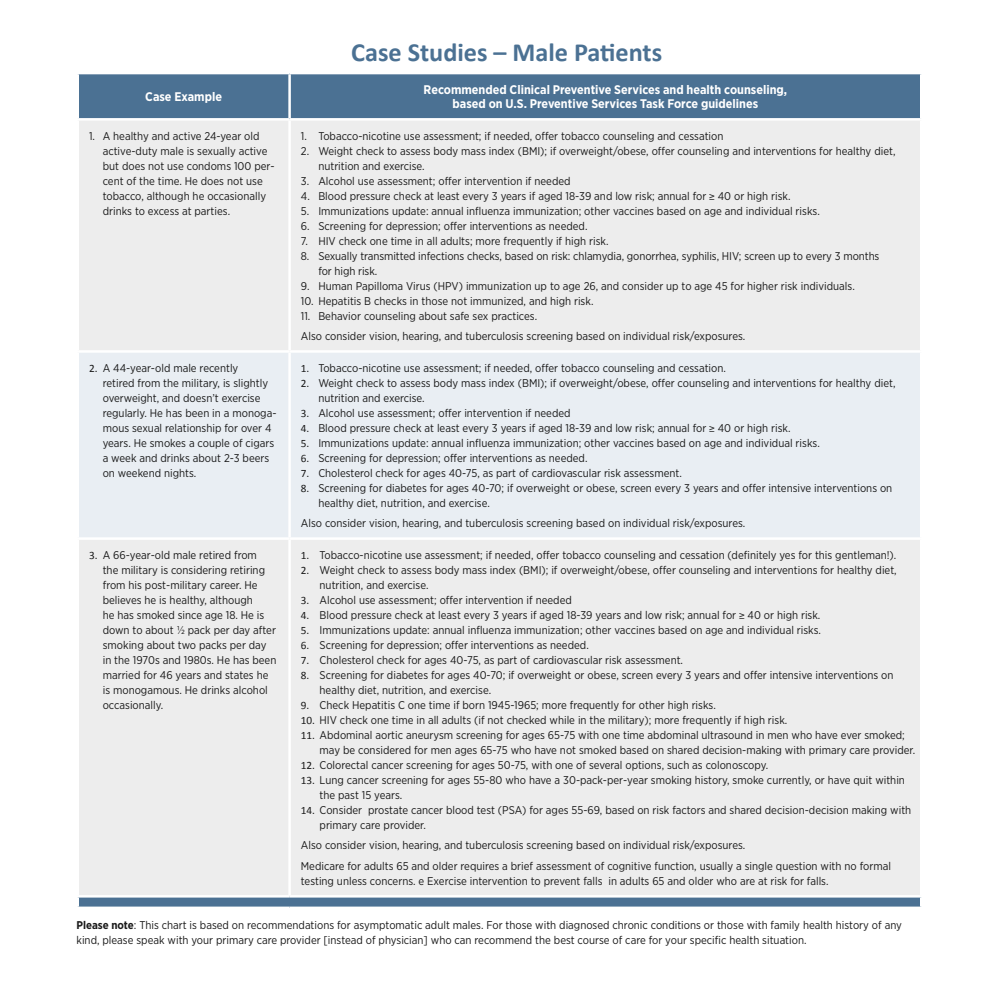
<style>
.page{position:relative;width:990px;height:990px;background:#fff}
.page>*{position:absolute;margin:0;border:0;box-sizing:border-box;transform-origin:0 0}
.t1{font:700 26.25px "Calibri";color:#4b7193}
.t2{font:700 12.5px/13.8px "Gotham Narrow";color:#fff;text-align:center}
.t3{font:11.25px/15px "Gotham Narrow";color:#1a1a1a}
.s1{font-family:"Source Sans Pro"}
.s2{font-family:"Calibri"}
.s3{font-weight:700}
</style>
<div class="page">
<div style="left:79px;top:74px;width:841px;height:833px;background:#4b7193"></div>
<div style="left:79px;top:121px;width:841px;height:774px;background:#ededed"></div>
<div style="left:79px;top:353px;width:841px;height:184px;background:#e9eef3"></div>
<hr style="left:288px;top:74px;width:3px;height:44px;background:#fff">
<hr style="left:77px;top:118px;width:213px;height:3px;background:#fff">
<hr style="left:290px;top:118px;width:632px;height:3px;background:#fff">
<hr style="left:288px;top:121px;width:3px;height:229px;background:#fff">
<hr style="left:77px;top:350px;width:213px;height:3px;background:#fff">
<hr style="left:290px;top:350px;width:632px;height:3px;background:#fff">
<hr style="left:288px;top:353px;width:3px;height:184px;background:#fff">
<hr style="left:77px;top:537px;width:213px;height:3px;background:#fff">
<hr style="left:290px;top:537px;width:632px;height:3px;background:#fff">
<hr style="left:288px;top:540px;width:3px;height:355px;background:#fff">
<hr style="left:77px;top:895px;width:213px;height:3px;background:#fff">
<hr style="left:290px;top:895px;width:632px;height:3px;background:#fff">
<p class="t1" style="left:351px;top:36px;width:312px">Case Studies – Male Patients</p>
<p class="t2" style="left:145px;top:90px;width:78px">Case Example</p>
<p class="t2" style="left:424px;top:83px;width:365px">Recommended Clinical Preventive Services and health counseling, based on U.S. Preventive Services Task Force guidelines</p>
<p class="t3" style="left:103px;top:128px;width:173px;text-indent:-14px">1. A healthy and active 24-year old active-duty male is sexually active but does not use condoms 100 per&shy;cent of the time. He does not use tobacco, although he occasionally drinks to excess at parties.</p>
<p class="t3" style="left:301px;top:128px;width:424px">1. Tobacco-nicotine use assessment; if needed, offer tobacco counseling and cessation</p>
<p class="t3" style="left:318px;top:143px;width:579px;text-indent:-18px">2. Weight check to assess body mass index (BMI); if overweight/obese, offer counseling and interventions for healthy diet, nutrition and exercise.</p>
<p class="t3" style="left:301px;top:173px;width:271px">3. Alcohol use assessment; offer intervention if needed</p>
<p class="t3" style="left:301px;top:188px;width:491px">4. Blood pressure check at least every 3 years if aged 18-39 and low risk; annual for <span class="s1">≥</span> 40 or high risk.</p>
<p class="t3" style="left:301px;top:203px;width:521px">5. Immunizations update: annual influenza immunization; other vaccines based on age and individual risks.</p>
<p class="t3" style="left:301px;top:218px;width:288px">6. Screening for depression; offer interventions as needed.</p>
<p class="t3" style="left:301px;top:233px;width:309px">7. HIV check one time in all adults; more frequently if high risk.</p>
<p class="t3" style="left:318px;top:248px;width:563px;text-indent:-18px">8. Sexually transmitted infections checks, based on risk: chlamydia, gonorrhea, syphilis, HIV; screen up to every 3 months for high risk.</p>
<p class="t3" style="left:301px;top:278px;width:555px">9. Human Papilloma Virus (HPV) immunization up to age 26, and consider up to age 45 for higher risk individuals.</p>
<p class="t3" style="left:301px;top:293px;width:294px">10. Hepatitis B checks in those not immunized, and high risk.</p>
<p class="t3" style="left:301px;top:308px;width:238px">11. Behavior counseling about safe sex practices.</p>
<p class="t3" style="left:301px;top:329px;width:446px">Also consider vision, hearing, and tuberculosis screening based on individual risk/exposures.</p>
<p class="t3" style="left:103px;top:360px;width:175px;text-indent:-14px"><span class="s2">2.</span> A 44-year-old male recently<br>retired from the military, is slightly overweight, and doesn’t exercise regularly. He has been in a monoga&shy;mous sexual relationship for over 4 years. He smokes a couple of cigars a week and drinks about 2-3 beers on weekend nights.</p>
<p class="t3" style="left:301px;top:360px;width:427px"><span class="s2">1.</span> Tobacco-nicotine use assessment; if needed, offer tobacco counseling and cessation.</p>
<p class="t3" style="left:318px;top:375px;width:579px;text-indent:-18px"><span class="s2">2.</span> Weight check to assess body mass index (BMI); if overweight/obese, offer counseling and interventions for healthy diet, nutrition and exercise.</p>
<p class="t3" style="left:301px;top:405px;width:271px"><span class="s2">3.</span> Alcohol use assessment; offer intervention if needed</p>
<p class="t3" style="left:301px;top:420px;width:491px"><span class="s2">4.</span> Blood pressure check at least every 3 years if aged 18-39 and low risk; annual for <span class="s1">≥</span> 40 or high risk.</p>
<p class="t3" style="left:301px;top:435px;width:521px"><span class="s2">5.</span> Immunizations update: annual influenza immunization; other vaccines based on age and individual risks.</p>
<p class="t3" style="left:301px;top:450px;width:288px"><span class="s2">6.</span> Screening for depression; offer interventions as needed.</p>
<p class="t3" style="left:301px;top:465px;width:383px"><span class="s2">7.</span> Cholesterol check for ages 40-75, as part of cardiovascular risk assessment.</p>
<p class="t3" style="left:318px;top:480px;width:576px;text-indent:-18px"><span class="s2">8.</span> Screening for diabetes for ages 40-70; if overweight or obese, screen every 3 years and offer intensive interventions on healthy diet, nutrition, and exercise.</p>
<p class="t3" style="left:301px;top:516px;width:446px">Also consider vision, hearing, and tuberculosis screening based on individual risk/exposures.</p>
<p class="t3" style="left:103px;top:547px;width:175px;text-indent:-14px"><span class="s2">3.</span> A 66-year-old male retired from<br>the military is considering retiring from his post-military career. He believes he is healthy, although<br>he has smoked since age 18. He is down to about ½ pack per day after smoking about two packs per day in the 1970s and 1980s. He has been married for 46 years and states he is monogamous. He drinks alcohol occasionally.</p>
<p class="t3" style="left:301px;top:547px;width:597px"><span class="s2">1.</span> Tobacco-nicotine use assessment; if needed, offer tobacco counseling and cessation (definitely yes for this gentleman!).</p>
<p class="t3" style="left:320px;top:562px;width:579px;text-indent:-19px"><span class="s2">2.</span> Weight check to assess body mass index (BMI); if overweight/obese, offer counseling and interventions for healthy diet, nutrition, and exercise.</p>
<p class="t3" style="left:301px;top:592px;width:273px"><span class="s2">3.</span> Alcohol use assessment; offer intervention if needed</p>
<p class="t3" style="left:301px;top:607px;width:521px"><span class="s2">4.</span> Blood pressure check at least every 3 years if aged 18-39 years and low risk; annual for <span class="s1">≥</span> 40 or high risk.</p>
<p class="t3" style="left:301px;top:622px;width:522px"><span class="s2">5.</span> Immunizations update: annual influenza immunization; other vaccines based on age and individual risks.</p>
<p class="t3" style="left:301px;top:637px;width:289px"><span class="s2">6.</span> Screening for depression; offer interventions as needed.</p>
<p class="t3" style="left:301px;top:652px;width:384px"><span class="s2">7.</span> Cholesterol check for ages 40-75, as part of cardiovascular risk assessment.</p>
<p class="t3" style="left:320px;top:667px;width:576px;text-indent:-19px"><span class="s2">8.</span> Screening for diabetes for ages 40-70; if overweight or obese, screen every 3 years and offer intensive interventions on healthy diet, nutrition, and exercise.</p>
<p class="t3" style="left:301px;top:697px;width:417px"><span class="s2">9.</span> Check Hepatitis C one time if born 1945-1965; more frequently for other high risks.</p>
<p class="t3" style="left:301px;top:712px;width:488px"><span class="s2">10.</span> HIV check one time in all adults (if not checked while in the military); more frequently if high risk.</p>
<p class="t3" style="left:320px;top:727px;width:597px;text-indent:-19px"><span class="s2">11.</span> Abdominal aortic aneurysm screening for ages 65-75 with one time abdominal ultrasound in men who have ever smoked; may be considered for men ages 65-75 who have not smoked based on shared decision-making with primary care provider.</p>
<p class="t3" style="left:301px;top:757px;width:469px"><span class="s2">12.</span> Colorectal cancer screening for ages 50-75, with one of several options, such as colonoscopy.</p>
<p class="t3" style="left:320px;top:772px;width:587px;text-indent:-19px"><span class="s2">13.</span> Lung cancer screening for ages 55-80 who have a 30-pack-per-year smoking history, smoke currently, or have quit within the past 15 years.</p>
<p class="t3" style="left:320px;top:802px;width:593px;text-indent:-19px"><span class="s2">14.</span> Consider prostate cancer blood test (PSA) for ages 55-69, based on risk factors and shared decision-decision making with primary care provider.</p>
<p class="t3" style="left:301px;top:838px;width:446px">Also consider vision, hearing, and tuberculosis screening based on individual risk/exposures.</p>
<p class="t3" style="left:301px;top:859px;width:592px">Medicare for adults 65 and older requires a brief assessment of cognitive function, usually a single question with no formal testing unless concerns. e Exercise intervention to prevent falls in adults 65 and older who are at risk for falls.</p>
<p class="t3" style="left:77px;top:918px;width:827px"><span class="s3">Please note</span>: This chart is based on recommendations for asymptomatic adult males. For those with diagnosed chronic conditions or those with family health history of any kind, please speak with your primary care provider [instead of physician] who can recommend the best course of care for your specific health situation.</p>
</div>
